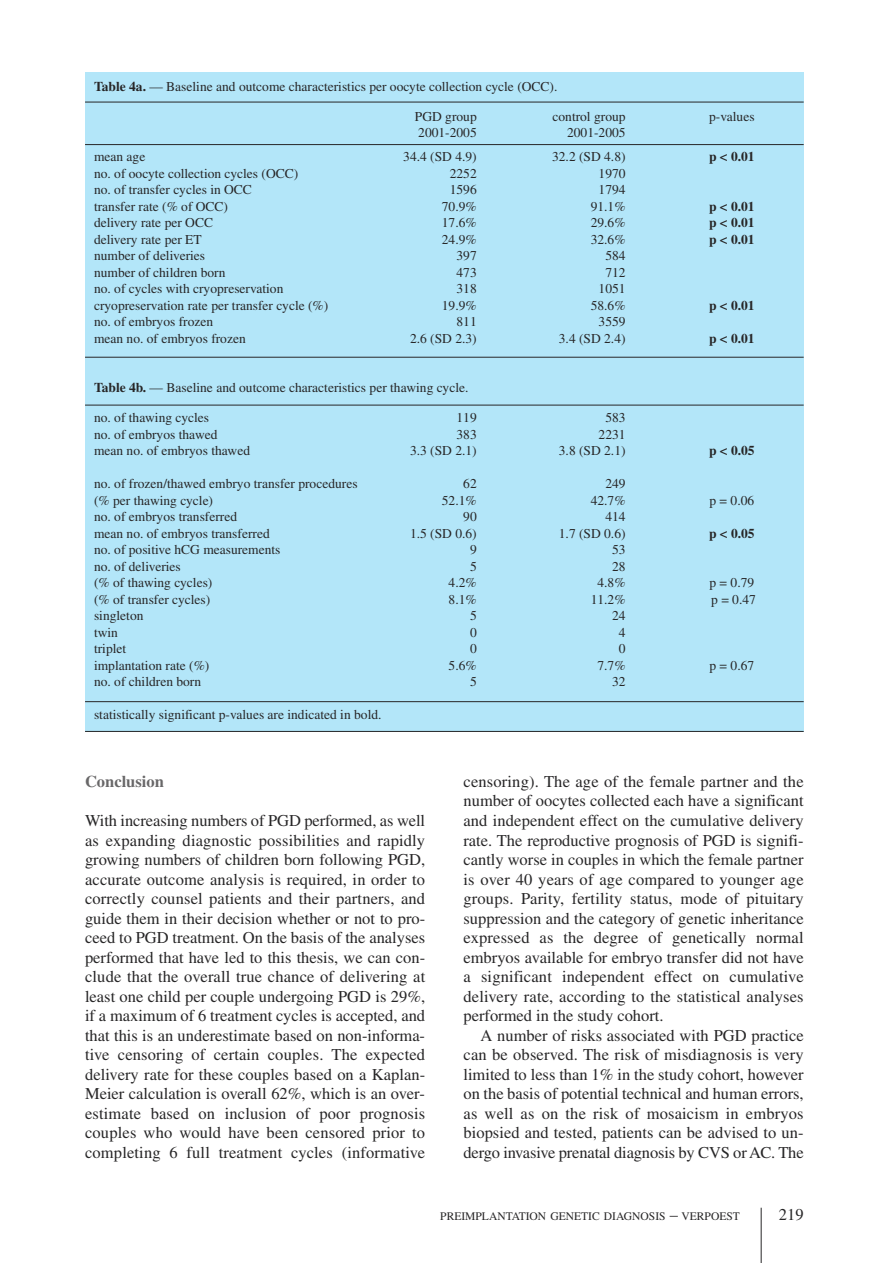
<style>
.page{position:relative;width:893px;height:1263px;background:#fff}
.page>*{position:absolute;margin:0;border:0;box-sizing:border-box;transform-origin:0 0}
.t1{font:16.5px/19.5px "Times";color:#272627;text-align:justify}
.t2{font:700 16.5px "Times";color:#686768}
.t3{font:13.5px "Times";color:#272627}
.t4{font:700 13.5px "Times";color:#272627}
.t5{font:11.55px "Times";color:#272627}
.s1{font-weight:700}
.s2{font-size:16.5px}
</style>
<div class="page">
<hr style="left:761px;top:1208px;width:1px;height:55px;background:#272627">
<div style="left:85px;top:72px;width:719px;height:659px;background:#b3e6f9"></div>
<hr style="left:85px;top:102px;width:719px;height:1px;background:#272627">
<hr style="left:85px;top:405px;width:719px;height:1px;background:#272627">
<hr style="left:85px;top:731px;width:719px;height:1px;background:#272627">
<hr style="left:85px;top:144px;width:719px;height:1px;background:#272627">
<hr style="left:85px;top:357px;width:719px;height:1px;background:#272627">
<hr style="left:85px;top:701px;width:719px;height:1px;background:#272627">
<p class="t3" style="left:94px;top:81px;width:465px"><span class="s1">Table 4a.</span> — Baseline and outcome characteristics per oocyte collection cycle (OCC).</p>
<p class="t3" style="left:415px;top:111px;width:63px">PGD group</p>
<p class="t3" style="left:552px;top:111px;width:75px">control group</p>
<p class="t3" style="left:709px;top:111px;width:47px">p-values</p>
<p class="t3" style="left:418px;top:128px;width:60px">2001-2005</p>
<p class="t3" style="left:567px;top:128px;width:60px">2001-2005</p>
<p class="t3" style="left:94px;top:152px;width:53px">mean age</p>
<p class="t3" style="left:403px;top:152px;width:75px">34.4 (SD 4.9)</p>
<p class="t3" style="left:552px;top:152px;width:75px">32.2 (SD 4.8)</p>
<p class="t4" style="left:709px;top:152px;width:47px">p &lt; 0.01</p>
<p class="t3" style="left:94px;top:168px;width:206px">no. of oocyte collection cycles (OCC)</p>
<p class="t3" style="left:450px;top:168px;width:28px">2252</p>
<p class="t3" style="left:599px;top:168px;width:28px">1970</p>
<p class="t3" style="left:94px;top:185px;width:159px">no. of transfer cycles in OCC</p>
<p class="t3" style="left:450px;top:185px;width:28px">1596</p>
<p class="t3" style="left:599px;top:185px;width:28px">1794</p>
<p class="t3" style="left:94px;top:201px;width:136px">transfer rate (% of OCC)</p>
<p class="t3" style="left:442px;top:201px;width:36px">70.9%</p>
<p class="t3" style="left:591px;top:201px;width:36px">91.1%</p>
<p class="t4" style="left:709px;top:202px;width:47px">p &lt; 0.01</p>
<p class="t3" style="left:94px;top:218px;width:120px">delivery rate per OCC</p>
<p class="t3" style="left:442px;top:218px;width:36px">17.6%</p>
<p class="t3" style="left:591px;top:218px;width:36px">29.6%</p>
<p class="t4" style="left:709px;top:218px;width:47px">p &lt; 0.01</p>
<p class="t3" style="left:94px;top:234px;width:109px">delivery rate per ET</p>
<p class="t3" style="left:442px;top:234px;width:36px">24.9%</p>
<p class="t3" style="left:591px;top:234px;width:36px">32.6%</p>
<p class="t4" style="left:709px;top:235px;width:47px">p &lt; 0.01</p>
<p class="t3" style="left:94px;top:251px;width:113px">number of deliveries</p>
<p class="t3" style="left:456px;top:251px;width:22px">397</p>
<p class="t3" style="left:605px;top:251px;width:22px">584</p>
<p class="t3" style="left:94px;top:267px;width:133px">number of children born</p>
<p class="t3" style="left:456px;top:267px;width:22px">473</p>
<p class="t3" style="left:605px;top:267px;width:22px">712</p>
<p class="t3" style="left:94px;top:284px;width:191px">no. of cycles with cryopreservation</p>
<p class="t3" style="left:456px;top:284px;width:22px">318</p>
<p class="t3" style="left:599px;top:284px;width:28px">1051</p>
<p class="t3" style="left:94px;top:300px;width:236px">cryopreservation rate per transfer cycle (%)</p>
<p class="t3" style="left:442px;top:300px;width:36px">19.9%</p>
<p class="t3" style="left:591px;top:300px;width:36px">58.6%</p>
<p class="t4" style="left:709px;top:301px;width:47px">p &lt; 0.01</p>
<p class="t3" style="left:94px;top:317px;width:121px">no. of embryos frozen</p>
<p class="t3" style="left:456px;top:317px;width:22px">811</p>
<p class="t3" style="left:599px;top:317px;width:28px">3559</p>
<p class="t3" style="left:94px;top:333px;width:153px">mean no. of embryos frozen</p>
<p class="t3" style="left:410px;top:333px;width:68px">2.6 (SD 2.3)</p>
<p class="t3" style="left:559px;top:333px;width:68px">3.4 (SD 2.4)</p>
<p class="t4" style="left:709px;top:334px;width:47px">p &lt; 0.01</p>
<p class="t3" style="left:94px;top:383px;width:376px"><span class="s1">Table 4b.</span> — Baseline and outcome characteristics per thawing cycle.</p>
<p class="t3" style="left:94px;top:413px;width:117px">no. of thawing cycles</p>
<p class="t3" style="left:456px;top:413px;width:22px">119</p>
<p class="t3" style="left:605px;top:413px;width:22px">583</p>
<p class="t3" style="left:94px;top:429px;width:125px">no. of embryos thawed</p>
<p class="t3" style="left:456px;top:429px;width:22px">383</p>
<p class="t3" style="left:599px;top:429px;width:28px">2231</p>
<p class="t3" style="left:94px;top:446px;width:158px">mean no. of embryos thawed</p>
<p class="t3" style="left:410px;top:446px;width:68px">3.3 (SD 2.1)</p>
<p class="t3" style="left:559px;top:446px;width:68px">3.8 (SD 2.1)</p>
<p class="t4" style="left:709px;top:446px;width:47px">p &lt; 0.05</p>
<p class="t3" style="left:94px;top:479px;width:265px">no. of frozen/thawed embryo transfer procedures</p>
<p class="t3" style="left:463px;top:479px;width:15px">62</p>
<p class="t3" style="left:605px;top:479px;width:22px">249</p>
<p class="t3" style="left:94px;top:495px;width:121px">(% per thawing cycle)</p>
<p class="t3" style="left:442px;top:495px;width:36px">52.1%</p>
<p class="t3" style="left:591px;top:495px;width:36px">42.7%</p>
<p class="t3" style="left:709px;top:495px;width:46px">p = 0.06</p>
<p class="t3" style="left:94px;top:512px;width:145px">no. of embryos transferred</p>
<p class="t3" style="left:463px;top:512px;width:15px">90</p>
<p class="t3" style="left:605px;top:512px;width:22px">414</p>
<p class="t3" style="left:94px;top:528px;width:177px">mean no. of embryos transferred</p>
<p class="t3" style="left:410px;top:528px;width:68px">1.5 (SD 0.6)</p>
<p class="t3" style="left:559px;top:528px;width:68px">1.7 (SD 0.6)</p>
<p class="t4" style="left:709px;top:529px;width:47px">p &lt; 0.05</p>
<p class="t3" style="left:94px;top:545px;width:188px">no. of positive hCG measurements</p>
<p class="t3" style="left:470px;top:545px;width:8px">9</p>
<p class="t3" style="left:612px;top:545px;width:15px">53</p>
<p class="t3" style="left:94px;top:561px;width:88px">no. of deliveries</p>
<p class="t3" style="left:470px;top:561px;width:8px">5</p>
<p class="t3" style="left:612px;top:561px;width:15px">28</p>
<p class="t3" style="left:94px;top:578px;width:120px">(% of thawing cycles)</p>
<p class="t3" style="left:449px;top:578px;width:30px">4.2%</p>
<p class="t3" style="left:597px;top:578px;width:30px">4.8%</p>
<p class="t3" style="left:709px;top:578px;width:46px">p = 0.79</p>
<p class="t3" style="left:94px;top:594px;width:118px">(% of transfer cycles)</p>
<p class="t3" style="left:449px;top:594px;width:30px">8.1%</p>
<p class="t3" style="left:591px;top:594px;width:36px">11.2%</p>
<p class="t3" style="left:711px;top:594px;width:46px">p = 0.47</p>
<p class="t3" style="left:94px;top:611px;width:51px">singleton</p>
<p class="t3" style="left:470px;top:611px;width:8px">5</p>
<p class="t3" style="left:612px;top:611px;width:15px">24</p>
<p class="t3" style="left:94px;top:627px;width:25px">twin</p>
<p class="t3" style="left:470px;top:627px;width:8px">0</p>
<p class="t3" style="left:619px;top:627px;width:8px">4</p>
<p class="t3" style="left:94px;top:644px;width:34px">triplet</p>
<p class="t3" style="left:470px;top:644px;width:8px">0</p>
<p class="t3" style="left:619px;top:644px;width:8px">0</p>
<p class="t3" style="left:94px;top:660px;width:117px">implantation rate (%)</p>
<p class="t3" style="left:449px;top:660px;width:30px">5.6%</p>
<p class="t3" style="left:597px;top:660px;width:30px">7.7%</p>
<p class="t3" style="left:709px;top:660px;width:46px">p = 0.67</p>
<p class="t3" style="left:94px;top:677px;width:109px">no. of children born</p>
<p class="t3" style="left:470px;top:677px;width:8px">5</p>
<p class="t3" style="left:612px;top:677px;width:15px">32</p>
<p class="t3" style="left:94px;top:710px;width:289px">statistically significant p-values are indicated in bold.</p>
<p class="t2" style="left:85px;top:776px;width:80px">Conclusion</p>
<p class="t1" style="left:85px;top:812px;width:342px">With increasing numbers of PGD performed, as well as expanding diagnostic possibilities and rapidly growing numbers of children born following PGD, accurate outcome analysis is required, in order to correctly counsel patients and their partners, and guide them in their decision whether or not to pro&shy;ceed to PGD treatment. On the basis of the analyses performed that have led to this thesis, we can con&shy;clude that the overall true chance of delivering at least one child per couple undergoing PGD is 29%, if a maximum of 6 treatment cycles is accepted, and that this is an underestimate based on non-informa&shy;tive censoring of certain couples. The expected delivery rate for these couples based on a Kaplan-Meier calculation is overall 62%, which is an over&shy;estimate based on inclusion of poor prognosis couples who would have been censored prior to completing 6 full treatment cycles (informative</p>
<p class="t1" style="left:463px;top:773px;width:342px">censoring). The age of the female partner and the number of oocytes collected each have a significant and independent effect on the cumulative delivery rate. The reproductive prognosis of PGD is signifi&shy;cantly worse in couples in which the female partner is over 40 years of age compared to younger age groups. Parity, fertility status, mode of pituitary suppression and the category of genetic inheritance expressed as the degree of genetically normal embryos available for embryo transfer did not have a significant independent effect on cumulative delivery rate, according to the statistical analyses performed in the study cohort.</p>
<p class="t1" style="left:463px;top:1027px;width:342px;text-indent:17px">A number of risks associated with PGD practice can be observed. The risk of misdiagnosis is very limited to less than 1% in the study cohort, however on the basis of potential technical and human errors, as well as on the risk of mosaicism in embryos biopsied and tested, patients can be advised to un&shy;dergo invasive prenatal diagnosis by CVS or AC. The</p>
<p class="t5" style="left:440px;top:1212px;width:301px">PREIMPLANTATION GENETIC DIAGNOSIS <span class="s2">–</span> VERPOEST</p>
<p class="t1" style="left:779px;top:1206px;width:26px">219</p>
</div>
